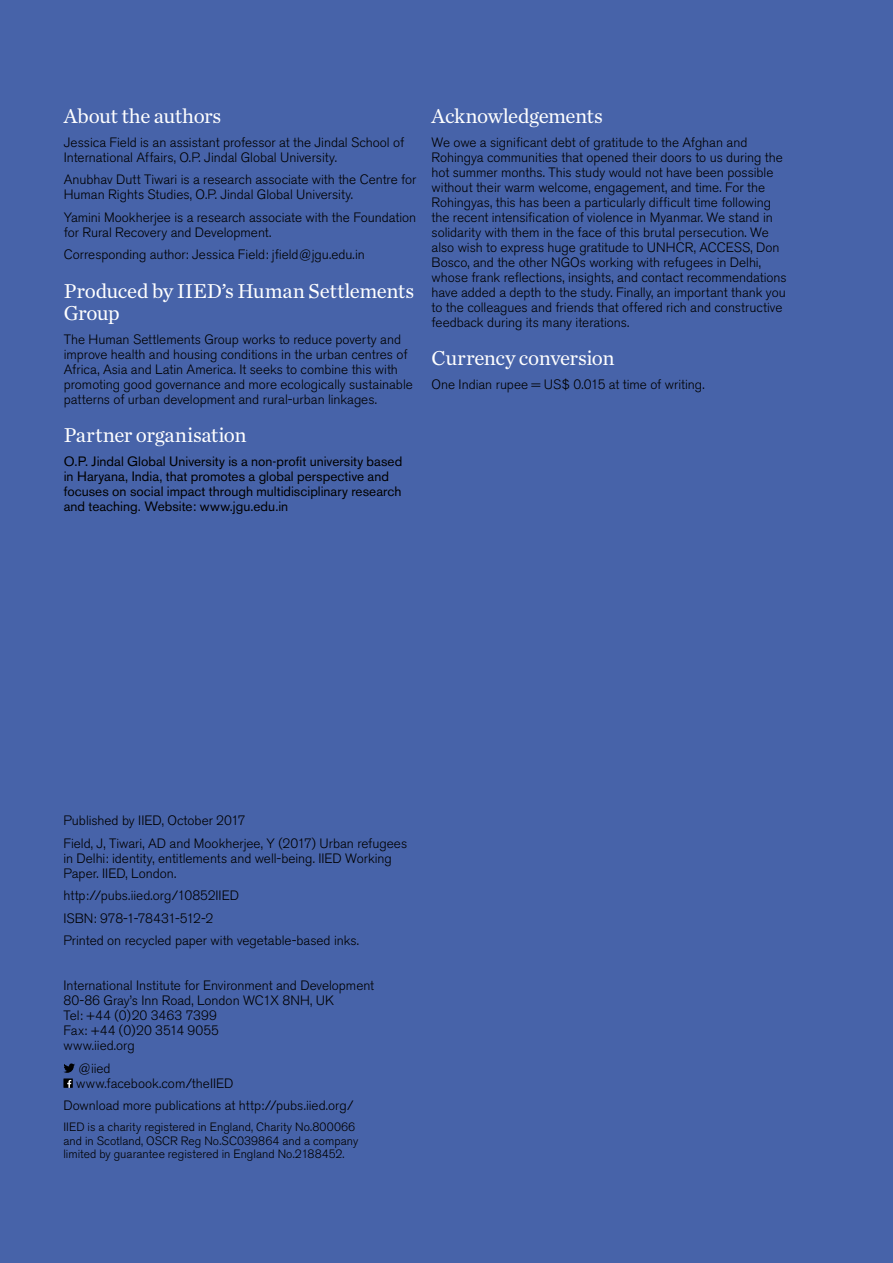
<style>
.page{position:relative;width:893px;height:1263px;background:#4763a9}
.page>*{position:absolute;margin:0;border:0;box-sizing:border-box;transform-origin:0 0}
.t1{font:21px/22.5px "Chronicle Text G1";letter-spacing:-.02em;color:#fff}
.t2{font:300 13.5px/15px "Akzidenz Grotesk BE";color:#000}
.t3{font:13.5px/15px "Akzidenz Grotesk BE";color:#000}
.t4{font:300 12px/13.5px "Akzidenz Grotesk BE";letter-spacing:.005em;color:#000}
</style>
<div class="page">
<svg style="left:63px;top:1063px;width:12px;height:10px"></svg>
<div style="left:63px;top:1078px;width:10px;height:10px;background:#000"></div>
<svg style="left:67px;top:1080px;width:4px;height:8px"></svg>
<h1 class="t1" style="left:64px;top:104px;width:159px">About the authors</h1>
<p class="t2" style="left:64px;top:135px;width:342px">Jessica Field is an assistant professor at the Jindal School of<br>International Affairs, O.P. Jindal Global University.</p>
<p class="t2" style="left:64px;top:172px;width:354px">Anubhav Dutt Tiwari is a research associate with the Centre for<br>Human Rights Studies, O.P. Jindal Global University.</p>
<p class="t2" style="left:64px;top:210px;width:354px">Yamini Mookherjee is a research associate with the Foundation for Rural Recovery and Development.</p>
<p class="t2" style="left:64px;top:247px;width:303px">Corresponding author: Jessica Field: jfield@jgu.edu.in</p>
<h1 class="t1" style="left:64px;top:278px;width:352px">Produced by IIED’s Human Settlements<br>Group</h1>
<p class="t2" style="left:64px;top:332px;width:351px">The Human Settlements Group works to reduce poverty and improve health and housing conditions in the urban centres of Africa, Asia and Latin America. It seeks to combine this with promoting good governance and more ecologically sustainable patterns of urban development and rural-urban linkages.</p>
<h1 class="t1" style="left:64px;top:423px;width:184px">Partner organisation</h1>
<p class="t3" style="left:64px;top:453px;width:340px">O.P. Jindal Global University is a non-profit university based in Haryana, India, that promotes a global perspective and focuses on social impact through multidisciplinary research and teaching. Website: www.jgu.edu.in</p>
<h1 class="t1" style="left:432px;top:104px;width:173px">Acknowledgements</h1>
<p class="t2" style="left:432px;top:135px;width:357px">We owe a significant debt of gratitude to the Afghan and Rohingya communities that opened their doors to us during the hot summer months. This study would not have been possible without their warm welcome, engagement, and time. For the Rohingyas, this has been a particularly difficult time following the recent intensification of violence in Myanmar. We stand in solidarity with them in the face of this brutal persecution. We also wish to express huge gratitude to UNHCR, ACCESS, Don Bosco, and the other NGOs working with refugees in Delhi, whose frank reflections, insights, and contact recommendations have added a depth to the study. Finally, an important thank you to the colleagues and friends that offered rich and constructive feedback during its many iterations.</p>
<h1 class="t1" style="left:432px;top:346px;width:184px">Currency conversion</h1>
<p class="t2" style="left:432px;top:377px;width:275px">One Indian rupee = US$ 0.015 at time of writing.</p>
<p class="t2" style="left:63px;top:810px;width:345px;line-height:22.5px">Published by IIED, October 2017<br>Field, J, Tiwari, AD and Mookherjee, Y (2017) Urban refugees</p>
<p class="t2" style="left:63px;top:851px;width:330px">in Delhi: identity, entitlements and well-being. IIED Working<br>Paper. IIED, London.</p>
<p class="t2" style="left:63px;top:885px;width:297px;line-height:22.5px">http://pubs.iied.org/10852IIED<br>ISBN: 978-1-78431-512-2<br>Printed on recycled paper with vegetable-based inks.</p>
<p class="t2" style="left:63px;top:978px;width:312px">International Institute for Environment and Development<br>80-86 Gray’s Inn Road, London WC1X 8NH, UK<br>Tel: +44 (0)20 3463 7399<br>Fax: +44 (0)20 3514 9055<br>www.iied.org</p>
<p class="t2" style="left:76px;top:1061px;width:159px">@iied www.facebook.com/theIIED</p>
<p class="t2" style="left:63px;top:1098px;width:292px">Download more publications at http://pubs.iied.org/</p>
<p class="t4" style="left:63px;top:1121px;width:296px">IIED is a charity registered in England, Charity No.800066 and in Scotland, OSCR Reg No.SC039864 and a company limited by guarantee registered in England No.2188452.</p>
</div>
